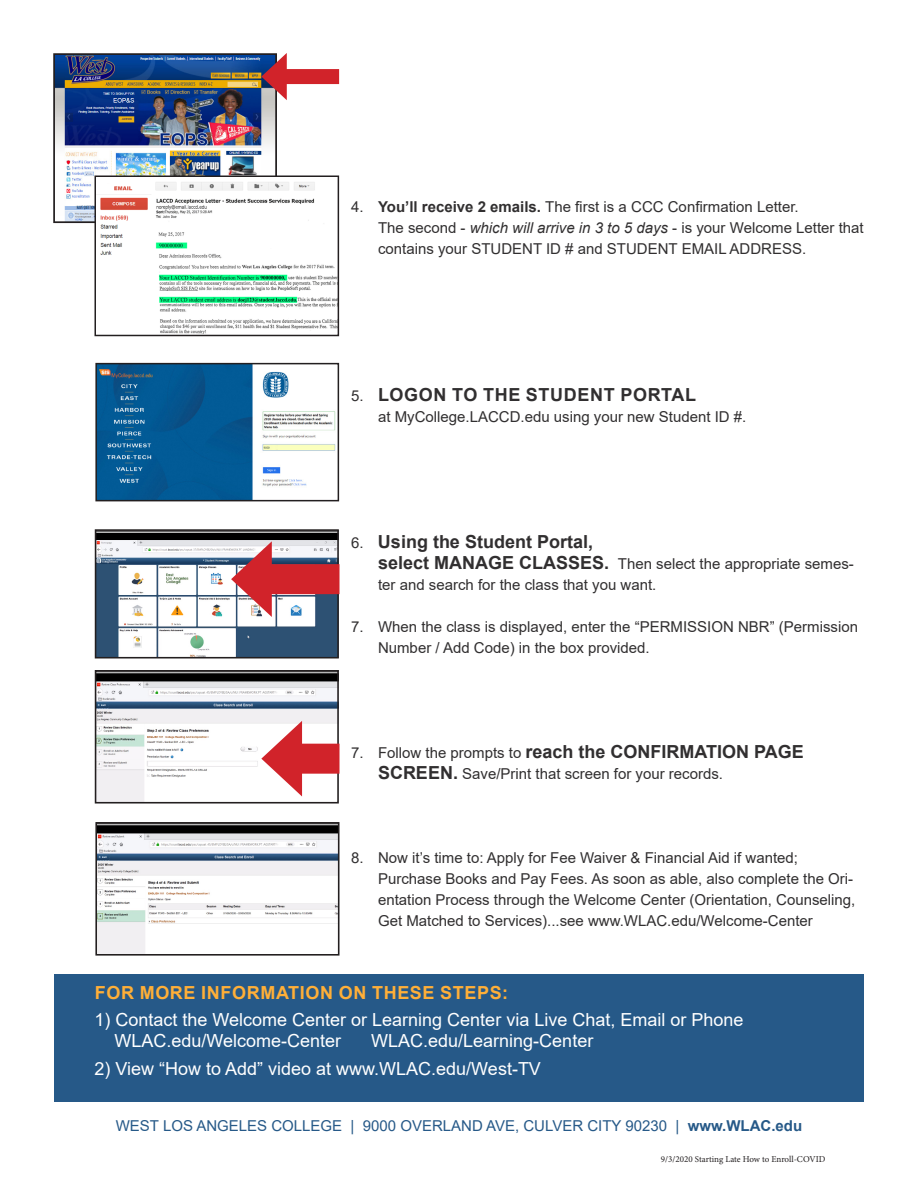
<style>
.page{position:relative;width:918px;height:1188px;background:#fff}
.page>*{position:absolute;margin:0;border:0;box-sizing:border-box;transform-origin:0 0}
.t1{font:18px/21px "Arial";color:#fff}
.t2{font:700 18px "Arial";color:#312f30}
.t3{font:700 18px "Arial";letter-spacing:.035em;color:#ffaf38}
.t4{font:700 18px "Arial";letter-spacing:.035em;color:#312f30}
.t5{font:15px/21px "Arial";color:#312f30}
.t6{font:15px "Arial";color:#265988}
.t7{font:9px "Minion Pro";color:#231f20}
.s1{font-weight:700}
.s2{font-style:italic}
.s3{font-weight:400;font-size:15px}
.s4{font-weight:700;font-size:18px}
</style>
<div class="page">
<img style="left:56px;top:56px;width:218px;height:164px">
<div style="left:53px;top:53px;width:224px;height:170px;border:2px solid #231f20"></div>
<img style="left:97px;top:179px;width:239px;height:154px">
<div style="left:94px;top:176px;width:245px;height:160px;border:2px solid #231f20"></div>
<img style="left:98px;top:366px;width:238px;height:132px">
<div style="left:95px;top:363px;width:244px;height:138px;border:2px solid #231f20"></div>
<img style="left:98px;top:673px;width:238px;height:128px">
<div style="left:95px;top:670px;width:244px;height:134px;border:2px solid #231f20"></div>
<img style="left:98px;top:532px;width:238px;height:123px">
<div style="left:95px;top:529px;width:244px;height:129px;border:2px solid #231f20"></div>
<div style="left:277px;top:69px;width:62px;height:15px;background:#d1232a"></div>
<svg style="left:261px;top:53px;width:26px;height:47px"></svg>
<div style="left:54px;top:974px;width:810px;height:128px;background:#265988"></div>
<img style="left:98px;top:825px;width:239px;height:128px">
<div style="left:95px;top:822px;width:245px;height:134px;border:2px solid #231f20"></div>
<div style="left:258px;top:564px;width:82px;height:30px;background:#d1232a"></div>
<svg style="left:231px;top:541px;width:41px;height:76px"></svg>
<div style="left:288px;top:744px;width:52px;height:30px;background:#d1232a"></div>
<svg style="left:261px;top:721px;width:41px;height:76px"></svg>
<p class="t5" style="left:378px;top:196px;width:487px;text-indent:-27px">4. <span class="s1">You’ll receive 2 emails.</span> The first is a CCC Confirmation Letter.<br>The second - <span class="s2">which will arrive in 3 to 5 days</span> - is your Welcome Letter that contains your STUDENT ID # and STUDENT EMAIL ADDRESS.</p>
<p class="t4" style="left:351px;top:382px;width:347px"><span class="s3">5.</span> LOGON TO THE STUDENT PORTAL</p>
<p class="t5" style="left:378px;top:406px;width:370px">at MyCollege.LACCD.edu using your new Student ID #.</p>
<p class="t2" style="left:351px;top:529px;width:244px"><span class="s3">6.</span> Using the Student Portal,</p>
<p class="t5" style="left:378px;top:553px;width:477px"><span class="s4">select MANAGE CLASSES.</span> Then select the appropriate semes&shy;ter and search for the class that you want.</p>
<p class="t5" style="left:378px;top:616px;width:482px;text-indent:-27px">7. When the class is displayed, enter the “PERMISSION NBR” (Permission<br>Number / Add Code) in the box provided.</p>
<p class="t2" style="left:351px;top:739px;width:454px"><span class="s3">7. Follow the prompts to</span> reach the CONFIRMATION PAGE</p>
<p class="t5" style="left:378px;top:763px;width:347px"><span class="s4">SCREEN.</span> Save/Print that screen for your records.</p>
<p class="t5" style="left:378px;top:847px;width:479px;text-indent:-27px">8. Now it’s time to: Apply for Fee Waiver &amp; Financial Aid if wanted; Purchase Books and Pay Fees. As soon as able, also complete the Ori&shy;entation Process through the Welcome Center (Orientation, Counseling, Get Matched to Services)...see www.WLAC.edu/Welcome-Center</p>
<p class="t3" style="left:95px;top:980px;width:415px">FOR MORE INFORMATION ON THESE STEPS:</p>
<p class="t1" style="left:115px;top:1009px;width:630px;text-indent:-20px">1) Contact the Welcome Center or Learning Center via Live Chat, Email or Phone<br>WLAC.edu/Welcome-Center</p>
<p class="t1" style="left:371px;top:1030px;width:224px">WLAC.edu/Learning-Center</p>
<p class="t1" style="left:94px;top:1058px;width:448px">2) View “How to Add” video at www.WLAC.edu/West-TV</p>
<p class="t6" style="left:116px;top:1115px;width:688px">WEST LOS ANGELES COLLEGE | 9000 OVERLAND AVE, CULVER CITY 90230 | <span class="s1">www.WLAC.edu</span></p>
<p class="t7" style="left:661px;top:1153px;width:166px">9/3/2020 Starting Late How to Enroll-COVID</p>
</div>
